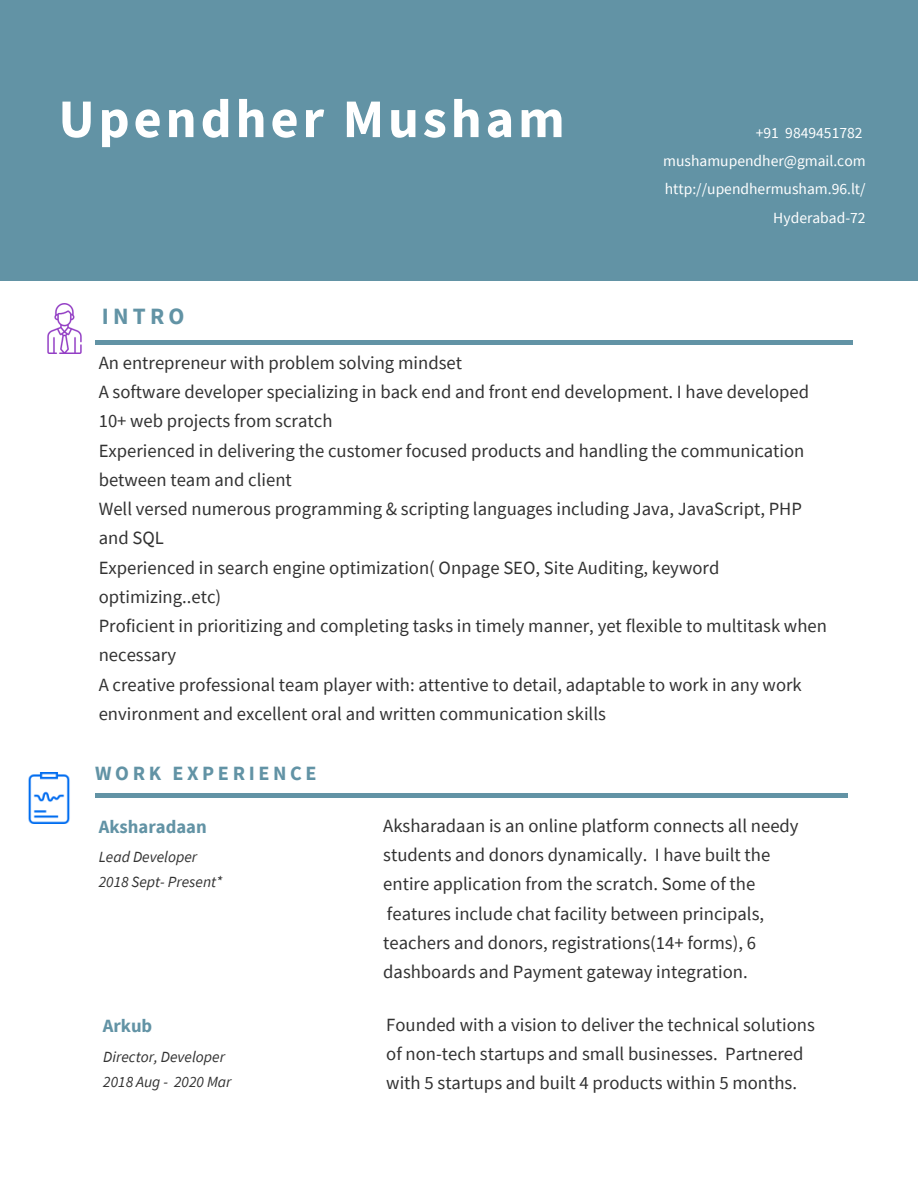
<style>
.page{position:relative;width:918px;height:1188px;background:#fff}
.page>*{position:absolute;margin:0;border:0;box-sizing:border-box;transform-origin:0 0}
.t1{font:700 54.45px "Source Sans Pro";letter-spacing:.07em;color:#fff}
.t2{font:700 23.4px "Source Sans Pro";letter-spacing:.18em;color:#6293a5}
.t3{font:700 20.25px "Source Sans Pro";letter-spacing:.18em;color:#6293a5}
.t4{font:18.75px/29.2px "Source Sans Pro";color:#323232}
.t5{font:700 18.75px "Source Sans Pro";color:#6293a5}
.t6{font:18.6px/29.2px "Source Sans Pro";color:#323232}
.t7{font:15.6px/28.2px "Source Sans Pro";color:#fff;text-align:right}
.t8{font:italic 15.6px/24.8px "Source Sans Pro";color:#323232}
</style>
<div class="page">
<div style="left:0;top:0;width:918px;height:281px;background:#6293a5"></div>
<div style="left:95px;top:793px;width:753px;height:5px;background:#6293a5"></div>
<img style="left:28px;top:772px;width:42px;height:51px">
<div style="left:95px;top:340px;width:757px;height:5px;background:#6293a5"></div>
<img style="left:47px;top:303px;width:35px;height:51px">
<h1 class="t1" style="left:58px;top:84px;width:508px">Upendher Musham</h1>
<p class="t7" style="left:663px;top:119px;width:204px">+91 9849451782 mushamupendher@gmail.com http://upendhermusham.96.lt/<br>Hyderabad-72</p>
<p class="t2" style="left:102px;top:301px;width:84px">INTRO</p>
<p class="t6" style="left:99px;top:348px;width:730px">An entrepreneur with problem solving mindset<br>A software developer specializing in back end and front end development. I have developed 10+ web projects from scratch<br>Experienced in delivering the customer focused products and handling the communication between team and client<br>Well versed numerous programming &amp; scripting languages including Java, JavaScript, PHP and SQL<br>Experienced in search engine optimization( Onpage SEO, Site Auditing, keyword optimizing..etc)<br>Proficient in prioritizing and completing tasks in timely manner, yet flexible to multitask when necessary<br>A creative professional team player with: attentive to detail, adaptable to work in any work environment and excellent oral and written communication skills</p>
<p class="t3" style="left:95px;top:760px;width:223px">WORK EXPERIENCE</p>
<p class="t5" style="left:99px;top:815px;width:110px">Aksharadaan</p>
<p class="t8" style="left:99px;top:844px;width:125px">Lead Developer<br>2018 Sept- Present*</p>
<p class="t5" style="left:103px;top:1014px;width:51px">Arkub</p>
<p class="t8" style="left:103px;top:1044px;width:130px">Director, Developer<br>2018 Aug - 2020 Mar</p>
<p class="t4" style="left:383px;top:811px;width:417px">Aksharadaan is an online platform connects all needy students and donors dynamically. I have built the entire application from the scratch. Some of the features include chat facility between principals, teachers and donors, registrations(14+ forms), 6 dashboards and Payment gateway integration.</p>
<p class="t4" style="left:386px;top:1009px;width:430px">Founded with a vision to deliver the technical solutions of non-tech startups and small businesses. Partnered with 5 startups and built 4 products within 5 months.</p>
</div>
